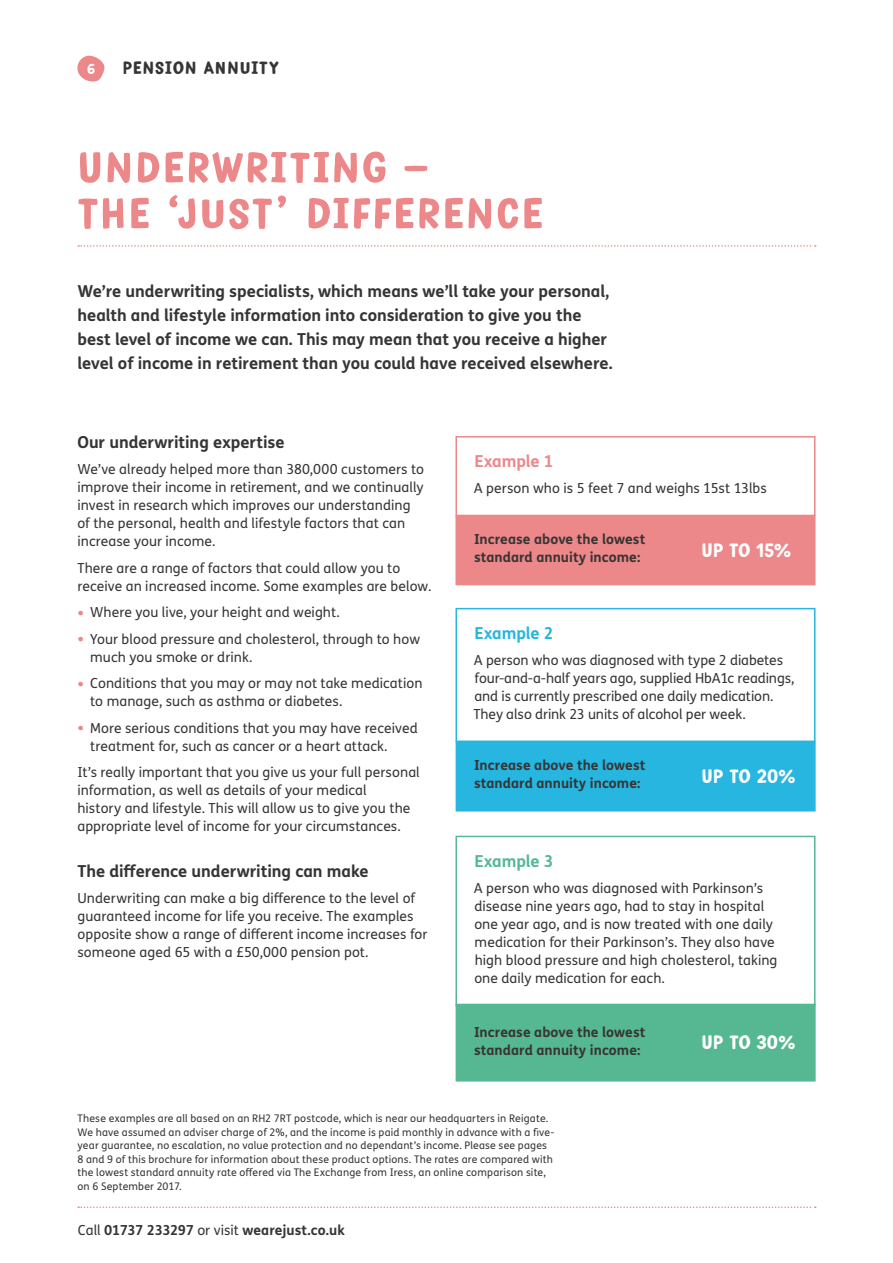
<style>
.page{position:relative;width:893px;height:1263px;background:#fff}
.page>*{position:absolute;margin:0;border:0;box-sizing:border-box;transform-origin:0 0}
.t1{font:51px/45.9px "Just Script";letter-spacing:.035em;color:#ec8889}
.t2{font:22.8px "Just Script";color:#fff}
.t3{font:21px "Just Script";letter-spacing:.04em;color:#373434}
.t4{font:17.25px "Just Script";color:#fff}
.t5{font:700 16.5px/24px "Just Sans";letter-spacing:-.005em;color:#373434}
.t6{font:700 16.5px "Just Sans";letter-spacing:-.005em;color:#ec8889}
.t7{font:700 16.5px "Just Sans";letter-spacing:-.005em;color:#26b6df}
.t8{font:700 16.5px "Just Sans";letter-spacing:-.005em;color:#55b893}
.t9{font:13.8px/18px "Just Sans";letter-spacing:.005em;color:#373434}
.t10{font:700 13.8px/18px "Just Sans";letter-spacing:.005em;color:#373434}
.t11{font:10.5px/13.5px "Just Sans";letter-spacing:.015em;color:#373434}
.s1{font-family:"Just Script";font-size:19.5px;color:#ec8889}
.s2{font-weight:400}
</style>
<div class="page">
<svg style="left:77px;top:56px;width:27px;height:25px"></svg>
<svg style="left:78px;top:1206px;width:738px;height:2px"></svg>
<svg style="left:78px;top:245px;width:738px;height:2px"></svg>
<div style="left:455px;top:436px;width:360px;height:80px;border:2px solid #ec8889"></div>
<div style="left:456px;top:516px;width:359px;height:69px;background:#ec8889"></div>
<div style="left:455px;top:515px;width:360px;height:70px;border:2px solid #ec8889"></div>
<div style="left:455px;top:608px;width:360px;height:134px;border:2px solid #26b6df"></div>
<div style="left:456px;top:742px;width:359px;height:69px;background:#26b6df"></div>
<div style="left:456px;top:741px;width:360px;height:70px;border:2px solid #26b6df"></div>
<div style="left:455px;top:836px;width:360px;height:170px;border:2px solid #55b893"></div>
<div style="left:456px;top:1004px;width:359px;height:77px;background:#55b893"></div>
<p class="t4" style="left:87px;top:62px;width:9px">6</p>
<h3 class="t3" style="left:122px;top:60px;width:158px">PENSION ANNUITY</h3>
<h1 class="t1" style="left:77px;top:145px;width:466px">UNDERWRITING –<br>THE ‘JUST’ DIFFERENCE</h1>
<p class="t5" style="left:77px;top:278px;width:537px">We’re underwriting specialists, which means we’ll take your personal, health and lifestyle information into consideration to give you the best level of income we can. This may mean that you receive a higher level of income in retirement than you could have received elsewhere.</p>
<p class="t5" style="left:77px;top:429px;width:209px">Our underwriting expertise</p>
<p class="t9" style="left:77px;top:460px;width:348px">We’ve already helped more than 380,000 customers to improve their income in retirement, and we continually invest in research which improves our understanding of the personal, health and lifestyle factors that can increase your income.</p>
<p class="t9" style="left:77px;top:559px;width:355px">There are a range of factors that could allow you to receive an increased income. Some examples are below.</p>
<p class="t9" style="left:77px;top:603px;width:264px"><span class="s1">•</span> Where you live, your height and weight.</p>
<p class="t9" style="left:90px;top:630px;width:331px;text-indent:-13px"><span class="s1">•</span> Your blood pressure and cholesterol, through to how much you smoke or drink.</p>
<p class="t9" style="left:90px;top:674px;width:334px;text-indent:-13px"><span class="s1">•</span> Conditions that you may or may not take medication to manage, such as asthma or diabetes.</p>
<p class="t9" style="left:90px;top:719px;width:329px;text-indent:-13px"><span class="s1">•</span> More serious conditions that you may have received treatment for, such as cancer or a heart attack.</p>
<p class="t9" style="left:77px;top:763px;width:344px">It’s really important that you give us your full personal information, as well as details of your medical<br>history and lifestyle. This will allow us to give you the appropriate level of income for your circumstances.</p>
<p class="t5" style="left:77px;top:858px;width:293px">The difference underwriting can make</p>
<p class="t9" style="left:77px;top:889px;width:352px">Underwriting can make a big difference to the level of guaranteed income for life you receive. The examples opposite show a range of different income increases for someone aged 65 with a £50,000 pension pot.</p>
<p class="t6" style="left:475px;top:448px;width:81px">Example 1</p>
<p class="t9" style="left:474px;top:479px;width:294px">A person who is 5 feet 7 and weighs 15st 13lbs</p>
<p class="t10" style="left:474px;top:530px;width:173px">Increase above the lowest standard annuity income:</p>
<h2 class="t2" style="left:701px;top:541px;width:92px">UP TO 15%</h2>
<p class="t7" style="left:475px;top:620px;width:81px">Example 2</p>
<p class="t9" style="left:473px;top:651px;width:323px">A person who was diagnosed with type 2 diabetes four-and-a-half years ago, supplied HbA1c readings, and is currently prescribed one daily medication.<br>They also drink 23 units of alcohol per week.</p>
<p class="t10" style="left:474px;top:756px;width:173px">Increase above the lowest standard annuity income:</p>
<h2 class="t2" style="left:701px;top:767px;width:96px">UP TO 20%</h2>
<p class="t8" style="left:475px;top:848px;width:81px">Example 3</p>
<p class="t9" style="left:474px;top:879px;width:305px">A person who was diagnosed with Parkinson’s disease nine years ago, had to stay in hospital one year ago, and is now treated with one daily medication for their Parkinson’s. They also have high blood pressure and high cholesterol, taking one daily medication for each.</p>
<p class="t10" style="left:474px;top:1022px;width:173px">Increase above the lowest standard annuity income:</p>
<h2 class="t2" style="left:701px;top:1033px;width:96px">UP TO 30%</h2>
<p class="t11" style="left:78px;top:1111px;width:478px">These examples are all based on an RH2 7RT postcode, which is near our headquarters in Reigate.<br>We have assumed an adviser charge of 2%, and the income is paid monthly in advance with a five&shy;year guarantee, no escalation, no value protection and no dependant’s income. Please see pages 8 and 9 of this brochure for information about these product options. The rates are compared with the lowest standard annuity rate offered via The Exchange from Iress, an online comparison site, on 6 September 2017.</p>
<p class="t10" style="left:78px;top:1221px;width:268px"><span class="s2">Call</span> 01737 233297 <span class="s2">or visit</span> wearejust.co.uk</p>
</div>
